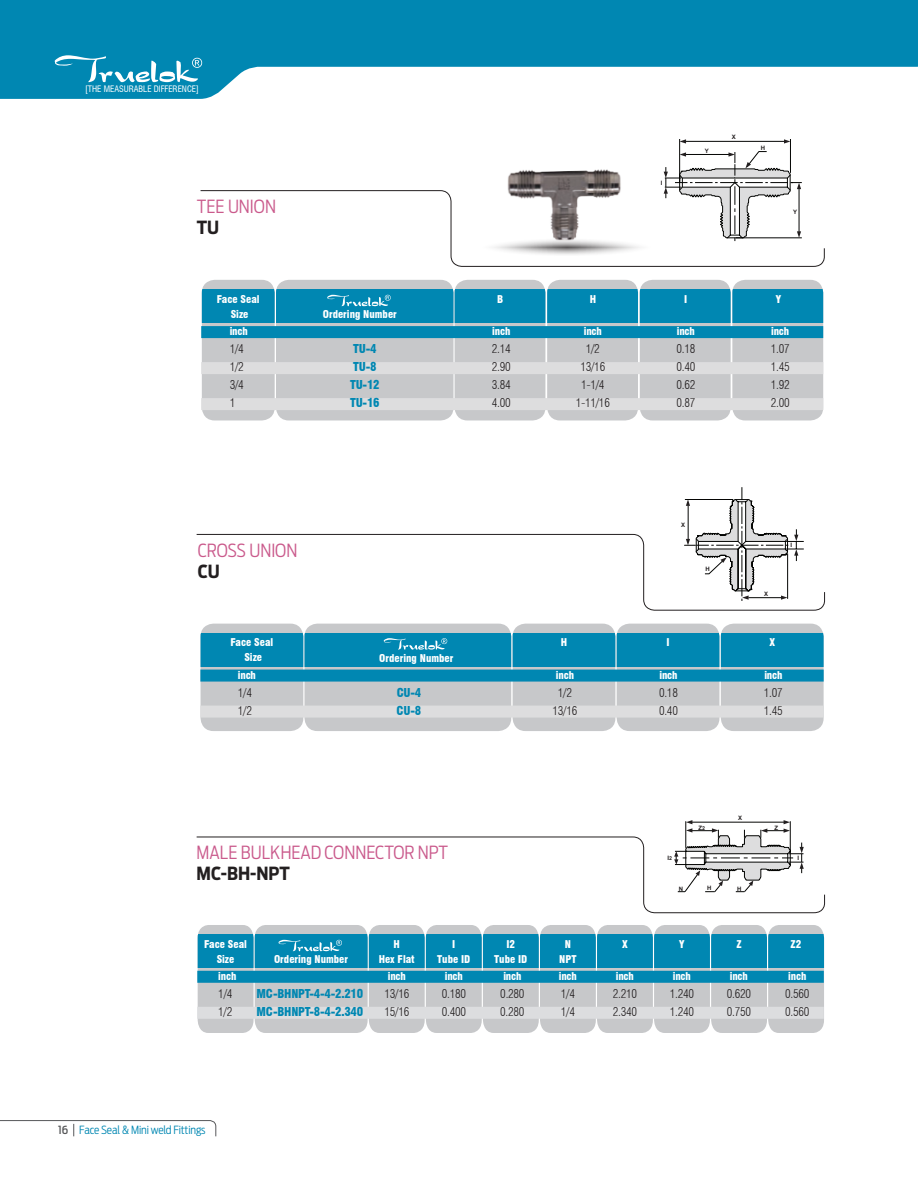
<style>
.page{position:relative;width:918px;height:1188px;background:#fff}
.page>*{position:absolute;margin:0;border:0;box-sizing:border-box;transform-origin:0 0}
.t1{font:300 18px "Antenna Cond";color:#ca5a8c}
.t2{font:700 18px "Antenna Cond";color:#231f20}
.t3{font:300 condensed 12px "Swiss 721 BT";letter-spacing:-.02em;color:#231f20}
.t4{font:900 condensed 12px "Swiss 721 BT";letter-spacing:-.02em;color:#0087b2}
.t5{font:300 11.25px "Antenna Cond";letter-spacing:-.015em;color:#0087b2}
.t6{font:900 condensed 10.5px/15px "Swiss 721 BT";color:#fff;text-align:center}
.t7{font:condensed 8.7px "Swiss 721 BT";color:#fff}
.t8{font:700 6px "Arial";color:#231f20}
.s1{font-size:5.25px}
.s2{font-weight:500;color:#57585a}
</style>
<div class="page">
<svg style="left:200px;top:190px;width:625px;height:77px"></svg>
<div style="left:202px;top:280px;width:621px;height:140px;background:#c7c8ca"></div>
<div style="left:202px;top:290px;width:621px;height:33px;background:#0087b2"></div>
<div style="left:201px;top:326px;width:622px;height:12px;background:#0087b2"></div>
<div style="left:201px;top:362px;width:622px;height:12px;background:#ddddde"></div>
<div style="left:201px;top:398px;width:622px;height:12px;background:#ddddde"></div>
<svg style="left:201px;top:624px;width:623px;height:107px;background:#c3c7ca"></svg>
<div style="left:201px;top:633px;width:623px;height:33px;background:#0087b2"></div>
<div style="left:200px;top:670px;width:624px;height:12px;background:#0087b2"></div>
<div style="left:200px;top:706px;width:624px;height:12px;background:#ddddde"></div>
<svg style="left:198px;top:925px;width:626px;height:108px;background:#c9cacc"></svg>
<div style="left:198px;top:934px;width:626px;height:34px;background:#0087b2"></div>
<div style="left:197px;top:971px;width:627px;height:12px;background:#0087b2"></div>
<div style="left:197px;top:1007px;width:627px;height:12px;background:#dcdddf"></div>
<svg style="left:196px;top:837px;width:629px;height:76px"></svg>
<svg style="left:196px;top:534px;width:629px;height:77px"></svg>
<svg style="left:0;top:1120px;width:216px;height:17px"></svg>
<hr style="left:679px;top:139px;width:1px;height:43px;background:#040503">
<hr style="left:684px;top:141px;width:102px;height:1px;background:#040503">
<hr style="left:790px;top:139px;width:1px;height:34px;background:#040503">
<svg style="left:784px;top:139px;width:6px;height:5px"></svg>
<svg style="left:680px;top:139px;width:6px;height:5px"></svg>
<svg style="left:664px;top:151px;width:138px;height:90px"></svg>
<img style="left:488px;top:169px;width:158px;height:98px">
<svg style="left:477px;top:238px;width:179px;height:19px"></svg>
<svg style="left:684px;top:487px;width:120px;height:114px"></svg>
<svg style="left:674px;top:820px;width:130px;height:72px"></svg>
<svg style="left:327px;top:295px;width:64px;height:11px"></svg>
<svg style="left:384px;top:638px;width:63px;height:12px"></svg>
<svg style="left:279px;top:940px;width:63px;height:11px"></svg>
<svg style="left:0;top:0;width:918px;height:99px;fill:#0087b2"></svg>
<svg style="left:55px;top:55px;width:147px;height:27px;background:#37a1c2"></svg>
<p class="t7" style="left:85px;top:84px;width:115px">[THE MEASURABLE DIFFERENCE]</p>
<h1 class="t1" style="left:197px;top:196px;width:42px">TEE UNION</h1>
<h1 class="t2" style="left:197px;top:217px;width:24px">TU</h1>
<p class="t8" style="left:661px;top:179px;width:3px">I</p>
<p class="t8" style="left:705px;top:147px;width:6px">Y</p>
<p class="t8" style="left:732px;top:133px;width:6px">X</p>
<p class="t8" style="left:761px;top:144px;width:6px">H</p>
<p class="t8" style="left:793px;top:208px;width:6px">Y</p>
<p class="t6" style="left:217px;top:291px;width:44px">Face Seal</p>
<p class="t6" style="left:497px;top:291px;width:8px">B</p>
<p class="t6" style="left:590px;top:291px;width:8px">H</p>
<p class="t6" style="left:684px;top:291px;width:5px">I</p>
<p class="t6" style="left:776px;top:291px;width:7px">Y</p>
<p class="t6" style="left:231px;top:306px;width:19px">Size</p>
<p class="t6" style="left:323px;top:307px;width:76px">Ordering Number</p>
<p class="t6" style="left:230px;top:324px;width:20px">inch</p>
<p class="t6" style="left:492px;top:324px;width:20px">inch</p>
<p class="t6" style="left:584px;top:324px;width:20px">inch</p>
<p class="t6" style="left:677px;top:324px;width:20px">inch</p>
<p class="t6" style="left:771px;top:324px;width:20px">inch</p>
<p class="t3" style="left:230px;top:342px;width:16px">1/4</p>
<p class="t4" style="left:353px;top:342px;width:25px">TU-4</p>
<p class="t3" style="left:492px;top:342px;width:20px">2.14</p>
<p class="t3" style="left:586px;top:342px;width:16px">1/2</p>
<p class="t3" style="left:676px;top:342px;width:20px">0.18</p>
<p class="t3" style="left:771px;top:342px;width:20px">1.07</p>
<p class="t3" style="left:230px;top:360px;width:16px">1/2</p>
<p class="t4" style="left:353px;top:360px;width:25px">TU-8</p>
<p class="t3" style="left:492px;top:360px;width:20px">2.90</p>
<p class="t3" style="left:580px;top:360px;width:26px">13/16</p>
<p class="t3" style="left:676px;top:360px;width:20px">0.40</p>
<p class="t3" style="left:771px;top:360px;width:20px">1.45</p>
<p class="t3" style="left:230px;top:378px;width:16px">3/4</p>
<p class="t4" style="left:350px;top:378px;width:31px">TU-12</p>
<p class="t3" style="left:492px;top:378px;width:20px">3.84</p>
<p class="t3" style="left:581px;top:378px;width:25px">1-1/4</p>
<p class="t3" style="left:676px;top:378px;width:20px">0.62</p>
<p class="t3" style="left:771px;top:378px;width:20px">1.92</p>
<p class="t3" style="left:230px;top:396px;width:7px">1</p>
<p class="t4" style="left:350px;top:396px;width:31px">TU-16</p>
<p class="t3" style="left:492px;top:396px;width:20px">4.00</p>
<p class="t3" style="left:576px;top:396px;width:36px">1-11/16</p>
<p class="t3" style="left:676px;top:396px;width:20px">0.87</p>
<p class="t3" style="left:771px;top:396px;width:20px">2.00</p>
<h1 class="t1" style="left:198px;top:539px;width:62px">CROSS UNION</h1>
<h1 class="t2" style="left:198px;top:560px;width:23px">CU</h1>
<p class="t8" style="left:681px;top:521px;width:6px">X</p>
<p class="t8" style="left:705px;top:565px;width:6px">H</p>
<p class="t8" style="left:764px;top:590px;width:6px">X</p>
<p class="t8" style="left:790px;top:541px;width:3px">I</p>
<p class="t6" style="left:230px;top:635px;width:44px">Face Seal<br>Size</p>
<p class="t6" style="left:561px;top:635px;width:8px">H</p>
<p class="t6" style="left:667px;top:635px;width:5px">I</p>
<p class="t6" style="left:769px;top:635px;width:7px">X</p>
<p class="t6" style="left:379px;top:650px;width:76px">Ordering Number</p>
<p class="t6" style="left:238px;top:667px;width:20px">inch</p>
<p class="t6" style="left:556px;top:667px;width:20px">inch</p>
<p class="t6" style="left:659px;top:667px;width:20px">inch</p>
<p class="t6" style="left:764px;top:667px;width:20px">inch</p>
<p class="t3" style="left:238px;top:685px;width:16px">1/4</p>
<p class="t4" style="left:397px;top:685px;width:26px">CU-4</p>
<p class="t3" style="left:558px;top:685px;width:16px">1/2</p>
<p class="t3" style="left:659px;top:685px;width:20px">0.18</p>
<p class="t3" style="left:764px;top:685px;width:20px">1.07</p>
<p class="t3" style="left:238px;top:703px;width:16px">1/2</p>
<p class="t4" style="left:397px;top:703px;width:26px">CU-8</p>
<p class="t3" style="left:553px;top:703px;width:26px">13/16</p>
<p class="t3" style="left:659px;top:703px;width:20px">0.40</p>
<p class="t3" style="left:764px;top:703px;width:20px">1.45</p>
<h1 class="t1" style="left:197px;top:842px;width:232px">MALE BULKHEAD CONNECTOR NPT</h1>
<h1 class="t2" style="left:197px;top:863px;width:95px">MC-BH-NPT</h1>
<p class="t8" style="left:668px;top:854px;width:6px">I<span class="s1">2</span></p>
<p class="t8" style="left:699px;top:824px;width:8px">Z<span class="s1">2</span></p>
<p class="t8" style="left:738px;top:814px;width:6px">X</p>
<p class="t8" style="left:679px;top:884px;width:6px">N</p>
<p class="t8" style="left:707px;top:884px;width:6px">H</p>
<p class="t8" style="left:737px;top:884px;width:6px">H</p>
<p class="t8" style="left:774px;top:824px;width:5px">Z</p>
<p class="t8" style="left:797px;top:854px;width:3px">I</p>
<p class="t6" style="left:204px;top:937px;width:44px">Face Seal<br>Size</p>
<p class="t6" style="left:379px;top:937px;width:38px">H<br>Hex Flat</p>
<p class="t6" style="left:437px;top:937px;width:35px">I<br>Tube ID</p>
<p class="t6" style="left:494px;top:937px;width:35px">I2<br>Tube ID</p>
<p class="t6" style="left:559px;top:937px;width:19px">N<br>NPT</p>
<p class="t6" style="left:622px;top:937px;width:7px">X</p>
<p class="t6" style="left:679px;top:937px;width:7px">Y</p>
<p class="t6" style="left:736px;top:937px;width:7px">Z</p>
<p class="t6" style="left:791px;top:937px;width:12px">Z2</p>
<p class="t6" style="left:218px;top:969px;width:20px">inch</p>
<p class="t6" style="left:388px;top:969px;width:20px">inch</p>
<p class="t6" style="left:445px;top:969px;width:20px">inch</p>
<p class="t6" style="left:503px;top:969px;width:20px">inch</p>
<p class="t6" style="left:559px;top:969px;width:20px">inch</p>
<p class="t6" style="left:616px;top:969px;width:20px">inch</p>
<p class="t6" style="left:673px;top:969px;width:20px">inch</p>
<p class="t6" style="left:730px;top:969px;width:20px">inch</p>
<p class="t6" style="left:788px;top:969px;width:20px">inch</p>
<p class="t3" style="left:218px;top:986px;width:16px">1/4</p>
<p class="t4" style="left:257px;top:986px;width:108px">MC-BHNPT-4-4-2.210</p>
<p class="t3" style="left:384px;top:986px;width:26px">13/16</p>
<p class="t3" style="left:442px;top:986px;width:26px">0.180</p>
<p class="t3" style="left:500px;top:986px;width:26px">0.280</p>
<p class="t3" style="left:561px;top:986px;width:16px">1/4</p>
<p class="t3" style="left:613px;top:986px;width:26px">2.210</p>
<p class="t3" style="left:670px;top:986px;width:26px">1.240</p>
<p class="t3" style="left:727px;top:986px;width:26px">0.620</p>
<p class="t3" style="left:785px;top:986px;width:26px">0.560</p>
<p class="t3" style="left:218px;top:1004px;width:16px">1/2</p>
<p class="t4" style="left:257px;top:1004px;width:108px">MC-BHNPT-8-4-2.340</p>
<p class="t3" style="left:384px;top:1004px;width:26px">15/16</p>
<p class="t3" style="left:442px;top:1004px;width:26px">0.400</p>
<p class="t3" style="left:500px;top:1004px;width:26px">0.280</p>
<p class="t3" style="left:561px;top:1004px;width:16px">1/4</p>
<p class="t3" style="left:613px;top:1004px;width:26px">2.340</p>
<p class="t3" style="left:670px;top:1004px;width:26px">1.240</p>
<p class="t3" style="left:727px;top:1004px;width:26px">0.750</p>
<p class="t3" style="left:785px;top:1004px;width:26px">0.560</p>
<p class="t6" style="left:274px;top:952px;width:76px">Ordering Number</p>
<p class="t5" style="left:58px;top:1123px;width:149px"><span class="s2">16</span> FACE SEAL &amp; MINI WELD FITTINGS</p>
</div>
